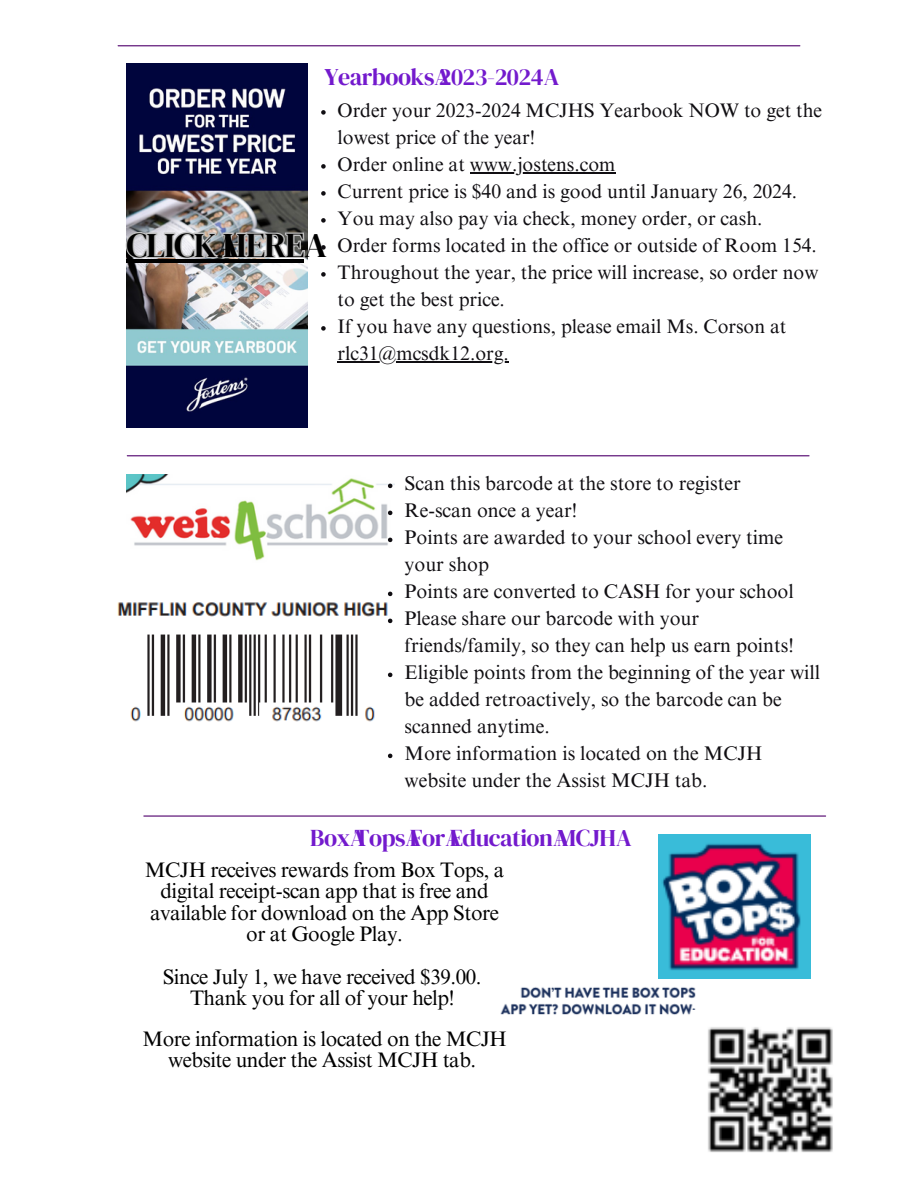
<style>
.page{position:relative;width:918px;height:1188px;background:#fff}
.page>*{position:absolute;margin:0;border:0;box-sizing:border-box;transform-origin:0 0}
.t1{font:34.5px "DM Serif Display";letter-spacing:-.02em;color:#000}
.t2{font:24px "DM Serif Display";letter-spacing:-.02em;color:#731acd}
.t3{font:21px/21.3px "Times NRMT Pro";letter-spacing:-.02em;color:#000;text-align:center}
.t4{font:19.8px/27px "Times NRMT Pro";color:#100e12}
.t5{font:19.65px/27px "Times NRMT Pro";color:#100e12}
</style>
<div class="page">
<hr style="left:338px;top:361px;width:171px;height:1px;background:#100e12">
<hr style="left:470px;top:172px;width:145px;height:1px;background:#100e12">
<hr style="left:144px;top:815px;width:682px;height:2px;background:#50006c">
<hr style="left:127px;top:455px;width:682px;height:1px;background:#50006c">
<hr style="left:118px;top:45px;width:682px;height:1px;background:#50006c">
<img style="left:117px;top:591px;width:276px;height:131px">
<svg style="left:388px;top:592px;width:4px;height:4px"></svg>
<svg style="left:388px;top:619px;width:4px;height:4px"></svg>
<svg style="left:388px;top:673px;width:4px;height:4px"></svg>
<img style="left:127px;top:64px;width:181px;height:363px">
<img style="left:125px;top:230px;width:181px;height:30px">
<hr style="left:126px;top:259px;width:178px;height:3px;background:#000">
<svg style="left:321px;top:110px;width:5px;height:5px"></svg>
<svg style="left:321px;top:164px;width:5px;height:5px"></svg>
<svg style="left:321px;top:191px;width:5px;height:5px"></svg>
<svg style="left:321px;top:218px;width:5px;height:5px"></svg>
<svg style="left:321px;top:245px;width:5px;height:5px"></svg>
<svg style="left:321px;top:272px;width:5px;height:5px"></svg>
<svg style="left:321px;top:326px;width:5px;height:5px"></svg>
<img style="left:127px;top:474px;width:267px;height:87px">
<svg style="left:388px;top:484px;width:4px;height:4px"></svg>
<svg style="left:388px;top:511px;width:4px;height:4px"></svg>
<svg style="left:388px;top:538px;width:4px;height:4px"></svg>
<svg style="left:388px;top:754px;width:4px;height:4px"></svg>
<img style="left:500px;top:987px;width:196px;height:28px">
<img style="left:692px;top:1011px;width:141px;height:141px">
<img style="left:658px;top:835px;width:152px;height:144px">
<p class="t2" style="left:325px;top:60px;width:236px">YearbooksA2023-2024A</p>
<p class="t5" style="left:338px;top:99px;width:486px">Order your 2023-2024 MCJHS Yearbook NOW to get the lowest price of the year!</p>
<p class="t5" style="left:338px;top:153px;width:279px">Order online at www.jostens.com</p>
<p class="t5" style="left:338px;top:180px;width:461px">Current price is $40 and is good until January 26, 2024.</p>
<p class="t5" style="left:338px;top:207px;width:426px">You may also pay via check, money order, or cash.</p>
<p class="t5" style="left:338px;top:234px;width:481px">Order forms located in the office or outside of Room 154.</p>
<p class="t5" style="left:338px;top:261px;width:482px">Throughout the year, the price will increase, so order now to get the best price.</p>
<p class="t5" style="left:338px;top:315px;width:450px">If you have any questions, please email Ms. Corson at rlc31@mcsdk12.org.</p>
<p class="t1" style="left:126px;top:221px;width:202px">CLICKAHEREA</p>
<p class="t4" style="left:405px;top:473px;width:417px">Scan this barcode at the store to register<br>Re-scan once a year!<br>Points are awarded to your school every time your shop<br>Points are converted to CASH for your school Please share our barcode with your friends/family, so they can help us earn points!<br>Eligible points from the beginning of the year will be added retroactively, so the barcode can be scanned anytime.<br>More information is located on the MCJH website under the Assist MCJH tab.</p>
<p class="t2" style="left:310px;top:821px;width:323px">BoxATopsAForAEducationAMCJHA</p>
<p class="t3" style="left:145px;top:862px;width:361px">MCJH receives rewards from Box Tops, a digital receipt-scan app that is free and available for download on the App Store or at Google Play.</p>
<p class="t3" style="left:163px;top:969px;width:320px">Since July 1, we have received $39.00.<br>Thank you for all of your help!</p>
<p class="t3" style="left:142px;top:1031px;width:366px">More information is located on the MCJH website under the Assist MCJH tab.</p>
</div>
